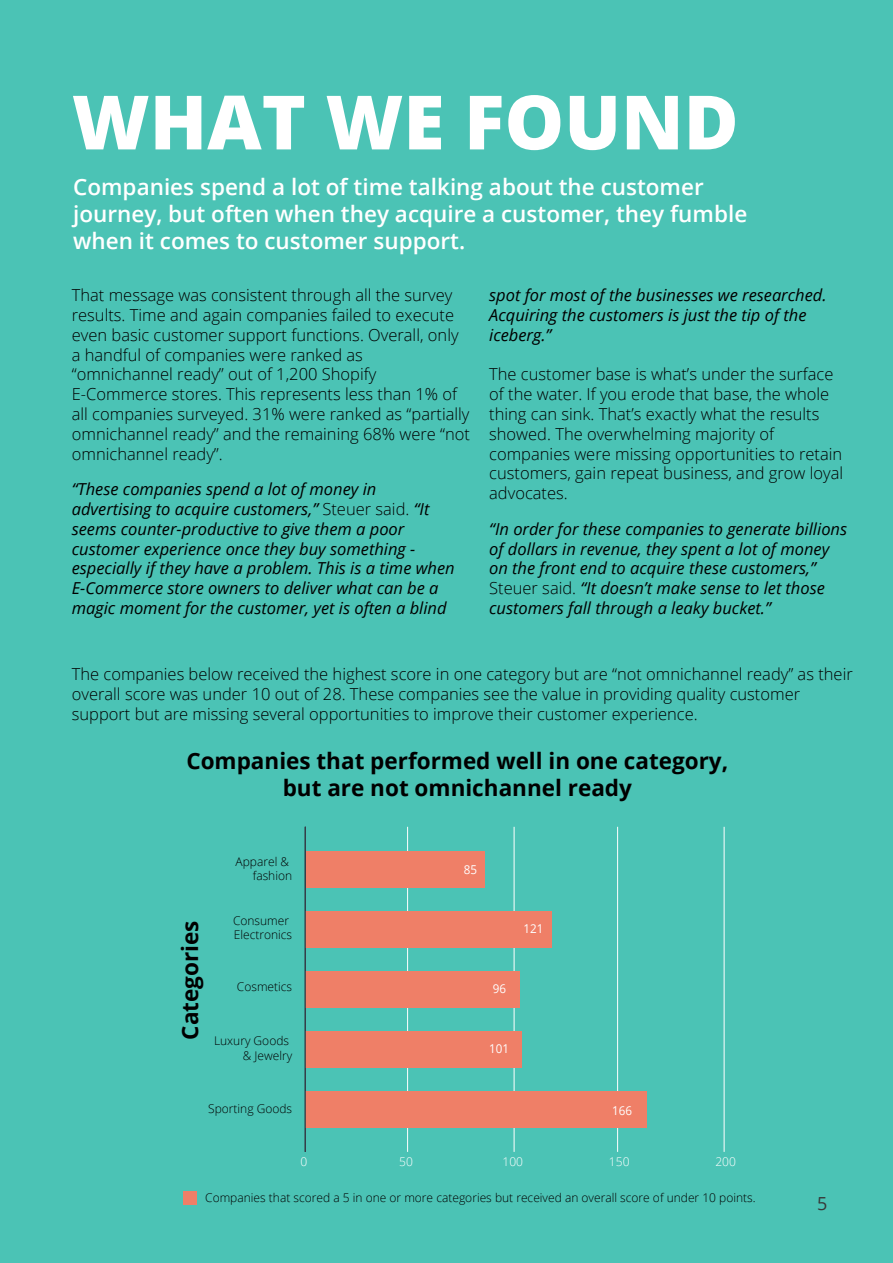
<style>
.page{position:relative;width:893px;height:1263px;background:#4bc3b5}
.page>*{position:absolute;margin:0;border:0;box-sizing:border-box;transform-origin:0 0}
.t1{font:800 75px "Open Sans";color:#fff}
.t2{font:600 22.5px/27px "Open Sans";color:#fff}
.t3{font:700 22.5px/27px "Open Sans";color:#000;text-align:center}
.t4{font:18px "Open Sans";color:#373838}
.t5{font:300 16.5px/19.8px "Open Sans";color:#000}
.t6{font:italic 16.5px/19.8px "Open Sans";color:#000}
.t7{font:12.15px "Open Sans";color:#fff;scale:.95 1}
.t8{font:300 12px/14.4px "Open Sans";color:#000;text-align:right}
.t9{font:300 12px "Open Sans";color:#fff}
.s1{font-weight:300;font-style:normal}
</style>
<div class="page">
<hr style="left:407px;top:827px;width:1px;height:325px;background:#fff">
<hr style="left:514px;top:827px;width:1px;height:325px;background:#fff">
<hr style="left:617px;top:827px;width:1px;height:325px;background:#fff">
<hr style="left:724px;top:827px;width:1px;height:325px;background:#fff">
<div style="left:306px;top:851px;width:179px;height:37px;background:#ef7f67"></div>
<div style="left:306px;top:1031px;width:216px;height:37px;background:#ef7f67"></div>
<div style="left:305px;top:1091px;width:341px;height:37px;background:#ef7f67"></div>
<div style="left:305px;top:911px;width:247px;height:37px;background:#ef7f67"></div>
<div style="left:305px;top:971px;width:214px;height:37px;background:#ef7f67"></div>
<hr style="left:305px;top:827px;width:1px;height:325px;background:#353e49">
<div style="left:183px;top:1191px;width:14px;height:14px;background:#ef7f67"></div>
<h1 class="t1" style="left:72px;top:65px;width:668px">WHAT WE FOUND</h1>
<h2 class="t2" style="left:73px;top:173px;width:676px">Companies spend a lot of time talking about the customer journey, but often when they acquire a customer, they fumble when it comes to customer support.</h2>
<p class="t5" style="left:72px;top:285px;width:400px">That message was consistent through all the survey results. Time and again companies failed to execute even basic customer support functions. Overall, only a handful of companies were ranked as<br>“omnichannel ready” out of 1,200 Shopify E-Commerce stores. This represents less than 1% of all companies surveyed. 31% were ranked as “partially omnichannel ready” and the remaining 68% were “not omnichannel ready”.</p>
<p class="t6" style="left:72px;top:479px;width:384px">“These companies spend a lot of money in advertising to acquire customers,” <span class="s1">Steuer said.</span> “It seems counter-productive to give them a poor customer experience once they buy something - especially if they have a problem. This is a time when E-Commerce store owners to deliver what can be a magic moment for the customer, yet is often a blind</p>
<p class="t6" style="left:489px;top:285px;width:339px">spot for most of the businesses we researched.<br>Acquiring the customers is just the tip of the iceberg.”</p>
<p class="t5" style="left:489px;top:364px;width:355px">The customer base is what’s under the surface of the water. If you erode that base, the whole thing can sink. That’s exactly what the results showed. The overwhelming majority of companies were missing opportunities to retain customers, gain repeat business, and grow loyal advocates.</p>
<p class="t6" style="left:489px;top:518px;width:359px">“In order for these companies to generate billions of dollars in revenue, they spent a lot of money on the front end to acquire these customers,” <span class="s1">Steuer said.</span> “It doesn’t make sense to let those customers fall through a leaky bucket.”</p>
<p class="t5" style="left:72px;top:664px;width:782px">The companies below received the highest score in one category but are “not omnichannel ready” as their overall score was under 10 out of 28. These companies see the value in providing quality customer support but are missing several opportunities to improve their customer experience.</p>
<h2 class="t3" style="left:186px;top:747px;width:543px">Companies that performed well in one category, but are not omnichannel ready</h2>
<p class="t8" style="left:236px;top:854px;width:58px">Apparel &amp; fashion</p>
<h2 class="t3" style="left:176px;top:1039px;width:121px;rotate:-90deg">Categories</h2>
<p class="t8" style="left:233px;top:913px;width:61px;text-align:left">Consumer<br>Electronics</p>
<p class="t8" style="left:237px;top:979px;width:57px">Cosmetics</p>
<p class="t8" style="left:214px;top:1033px;width:80px">Luxury Goods &amp; Jewelry</p>
<p class="t8" style="left:208px;top:1101px;width:86px">Sporting Goods</p>
<p class="t7" style="left:464px;top:862px;width:15px">85</p>
<p class="t7" style="left:524px;top:921px;width:22px">121</p>
<p class="t7" style="left:493px;top:981px;width:15px">96</p>
<p class="t7" style="left:489px;top:1041px;width:22px">101</p>
<p class="t7" style="left:612px;top:1102px;width:22px">166</p>
<p class="t9" style="left:301px;top:1154px;width:8px">0</p>
<p class="t9" style="left:399px;top:1154px;width:15px">50</p>
<p class="t9" style="left:502px;top:1154px;width:22px">100</p>
<p class="t9" style="left:609px;top:1154px;width:22px">150</p>
<p class="t9" style="left:715px;top:1154px;width:22px">200</p>
<p class="t8" style="left:205px;top:1190px;width:552px">Companies that scored a 5 in one or more categories but received an overall score of under 10 points.</p>
<p class="t4" style="left:817px;top:1191px;width:12px">5</p>
</div>
